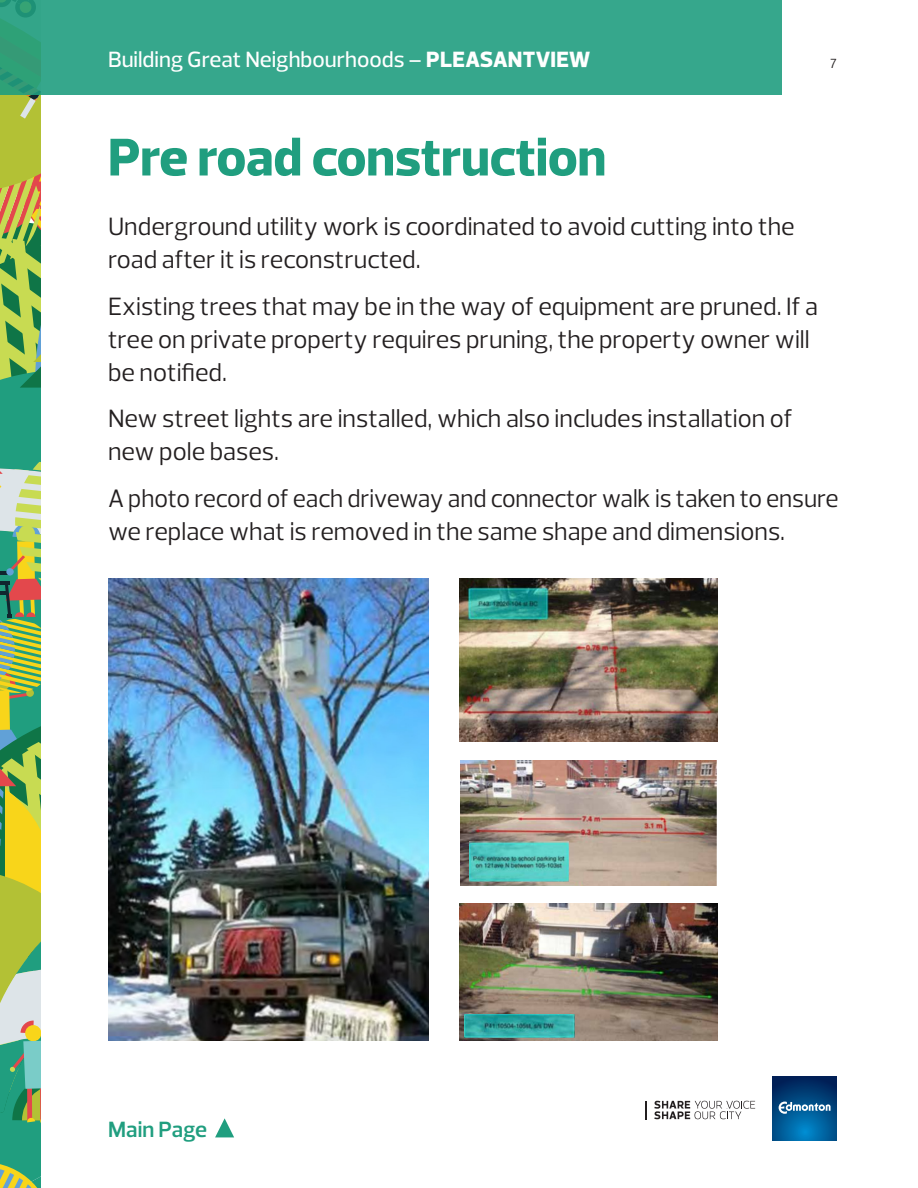
<style>
.page{position:relative;width:918px;height:1188px;background:#fff}
.page>*{position:absolute;margin:0;border:0;box-sizing:border-box;transform-origin:0 0}
.t1{font:800 54px "Prelo";color:#209e7f}
.t2{font:25.5px/33px "Prelo";color:#231f20}
.t3{font:500 22.5px "Prelo";color:#fff}
.t4{font:600 22.5px "Prelo";color:#209e7f}
.t5{font:13.5px "Prelo";color:#231f20}
.s1{font-weight:800}
</style>
<div class="page">
<svg style="left:0;top:94px;width:41px;height:1094px;background:#8db462"></svg>
<svg style="left:654px;top:1101px;width:101px;height:18px"></svg>
<svg style="left:645px;top:1101px;width:2px;height:18px"></svg>
<svg style="left:772px;top:1076px;width:65px;height:65px;background:#004a84"></svg>
<svg style="left:779px;top:1102px;width:52px;height:12px"></svg>
<div style="left:0;top:0;width:782px;height:94px;background:#36a78c"></div>
<svg style="left:215px;top:1118px;width:19px;height:19px"></svg>
<img style="left:108px;top:578px;width:321px;height:462px">
<img style="left:460px;top:578px;width:257px;height:164px">
<img style="left:460px;top:904px;width:257px;height:136px">
<img style="left:464px;top:1014px;width:110px;height:24px">
<img style="left:460px;top:760px;width:257px;height:126px">
<img style="left:469px;top:842px;width:100px;height:39px">
<p class="t3" style="left:108px;top:45px;width:484px">Building Great Neighbourhoods – <span class="s1">PLEASANTVIEW</span></p>
<p class="t5" style="left:830px;top:55px;width:8px">7</p>
<p class="t1" style="left:108px;top:124px;width:500px">Pre road construction</p>
<p class="t2" style="left:108px;top:210px;width:688px">Underground utility work is coordinated to avoid cutting into the road after it is reconstructed.</p>
<p class="t2" style="left:108px;top:290px;width:711px">Existing trees that may be in the way of equipment are pruned. If a tree on private property requires pruning, the property owner will be notified.</p>
<p class="t2" style="left:108px;top:402px;width:686px">New street lights are installed, which also includes installation of new pole bases.</p>
<p class="t2" style="left:108px;top:482px;width:732px">A photo record of each driveway and connector walk is taken to ensure we replace what is removed in the same shape and dimensions.</p>
<p class="t4" style="left:108px;top:1116px;width:100px">Main Page</p>
</div>
